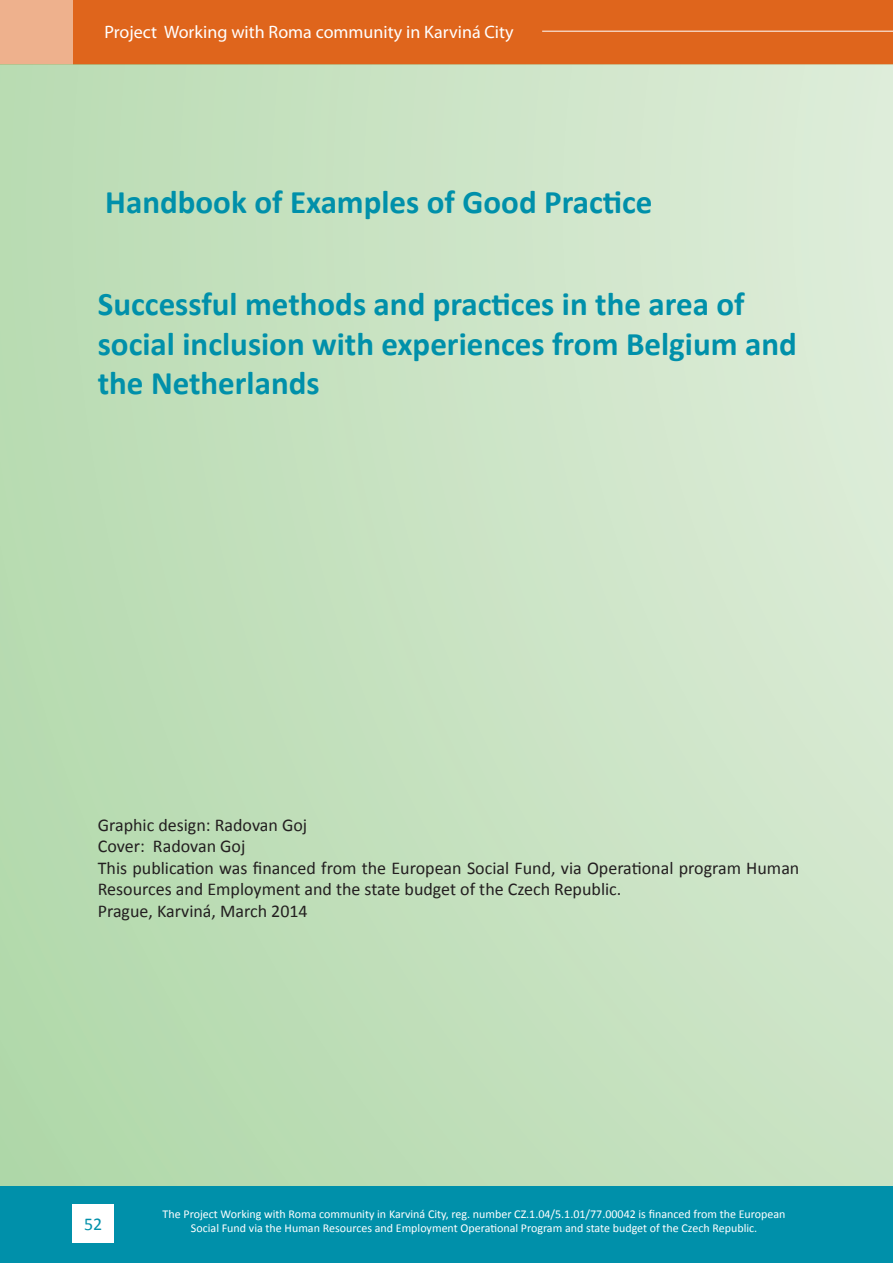
<style>
.page{position:relative;width:893px;height:1263px;background:#fff}
.page>*{position:absolute;margin:0;border:0;box-sizing:border-box;transform-origin:0 0}
.t1{font:700 33px/39.6px "Calibri";color:#0090aa}
.t2{font:18px/21.6px "Calibri";color:#231f20}
.t3{font:18px "Myriad Pro";color:#fff}
.t4{font:18px "Calibri";color:#0090aa}
.t5{font:12px "Calibri";color:#fff}
</style>
<div class="page">
<div style="left:0;top:0;width:893px;height:64px;background:#df651c"></div>
<hr style="left:542px;top:31px;width:351px;height:1px;background:#fff">
<div style="left:0;top:0;width:72px;height:64px;background:#eeb18d"></div>
<div style="left:0;top:64px;width:893px;height:1199px;background:linear-gradient(to right,#b6daaf,#d8ead3)"></div>
<div style="left:0;top:1186px;width:893px;height:77px;background:#0090aa"></div>
<div style="left:72px;top:1204px;width:42px;height:39px;background:#fff"></div>
<h2 class="t3" style="left:105px;top:20px;width:411px">Project Working with Roma community in Karviná City</h2>
<h1 class="t1" style="left:105px;top:181px;width:549px">Handbook of Examples of Good Practice</h1>
<h1 class="t1" style="left:98px;top:283px;width:700px">Successful methods and practices in the area of social inclusion with experiences from Belgium and the Netherlands</h1>
<p class="t2" style="left:98px;top:813px;width:703px">Graphic design: Radovan Goj<br>Cover: Radovan Goj<br>This publication was financed from the European Social Fund, via Operational program Human Resources and Employment and the state budget of the Czech Republic.<br>Prague, Karviná, March 2014</p>
<p class="t5" style="left:163px;top:1206px;width:624px">The Project Working with Roma community in Karviná City, reg. number CZ.1.04/5.1.01/77.00042 is financed from the European</p>
<h2 class="t4" style="left:84px;top:1213px;width:20px">52</h2>
<p class="t5" style="left:191px;top:1221px;width:568px">Social Fund via the Human Resources and Employment Operational Program and state budget of the Czech Republic.</p>
</div>
